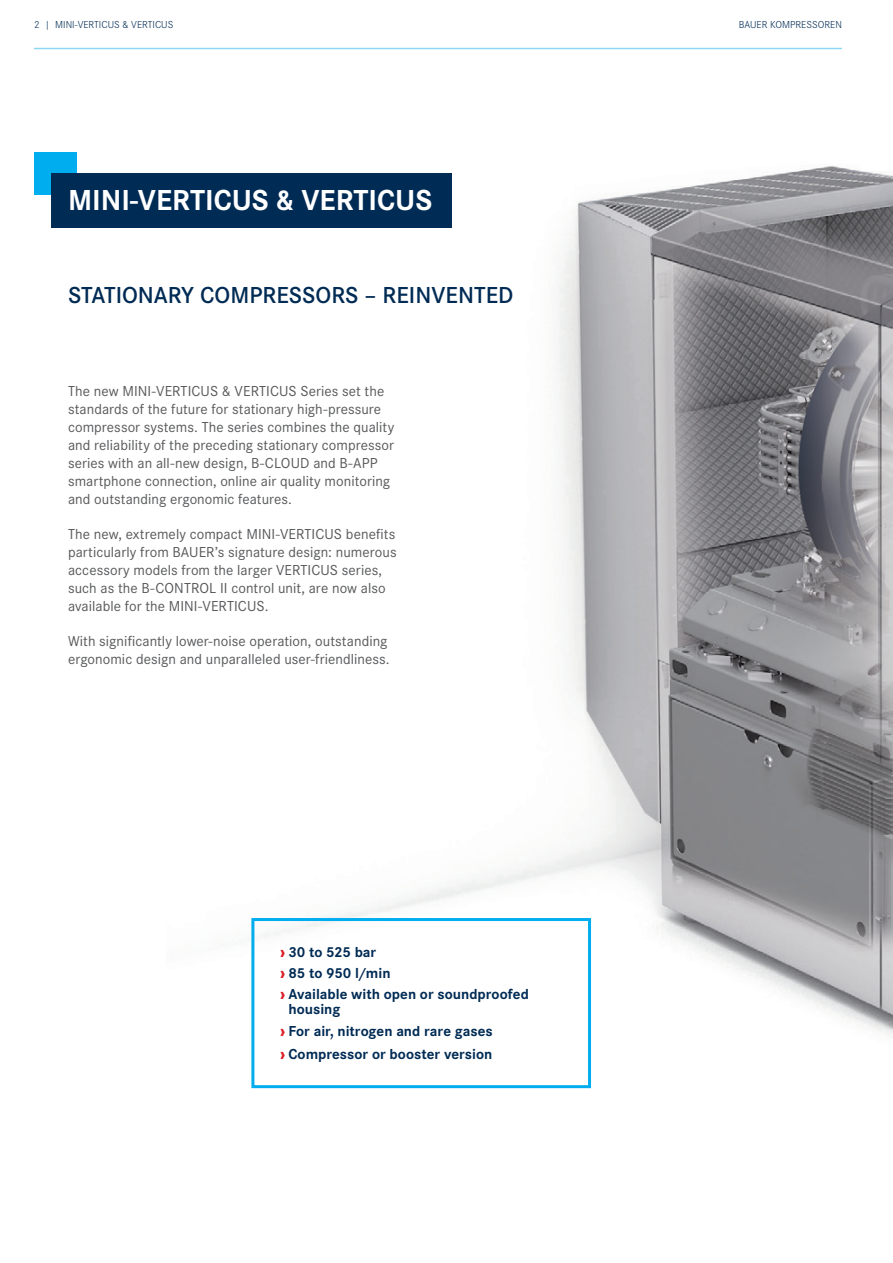
<style>
.page{position:relative;width:893px;height:1263px;background:#fff}
.page>*{position:absolute;margin:0;border:0;box-sizing:border-box;transform-origin:0 0}
.t1{font:700 30px "Corporate S";color:#fff}
.t2{font:600 24px "Corporate S";color:#002b54}
.t3{font:15px/18px "Corporate S";letter-spacing:.005em;color:#57585a}
.t4{font:700 15px/21.3px "Corporate S";color:#002b54}
.t5{font:300 10.5px "Corporate S";color:#002b54}
.s1{font-weight:800;color:#da2128}
</style>
<div class="page">
<hr style="left:34px;top:48px;width:808px;height:1px;background:#8dd7f7">
<img style="left:251px;top:166px;width:642px;height:923px">
<div style="left:34px;top:152px;width:43px;height:43px;background:#00aeef"></div>
<div style="left:51px;top:173px;width:401px;height:55px;background:#002b54"></div>
<div style="left:251px;top:918px;width:340px;height:170px;border:3px solid #00aeef"></div>
<p class="t5" style="left:34px;top:18px;width:141px">2 | MINI-VERTICUS &amp; VERTICUS</p>
<p class="t5" style="left:739px;top:18px;width:104px">BAUER KOMPRESSOREN</p>
<h1 class="t1" style="left:68px;top:177px;width:366px">MINI-VERTICUS &amp; VERTICUS</h1>
<h2 class="t2" style="left:68px;top:277px;width:447px">STATIONARY COMPRESSORS – REINVENTED</h2>
<p class="t3" style="left:68px;top:381px;width:328px">The new MINI-VERTICUS &amp; VERTICUS Series set the standards of the future for stationary high-pressure compressor systems. The series combines the quality and reliability of the preceding stationary compressor series with an all-new design, B-CLOUD and B-APP smartphone connection, online air quality monitoring and outstanding ergonomic features.</p>
<p class="t3" style="left:68px;top:524px;width:330px">The new, extremely compact MINI-VERTICUS benefits particularly from BAUER’s signature design: numerous accessory models from the larger VERTICUS series, such as the B-CONTROL II control unit, are now also available for the MINI-VERTICUS.</p>
<p class="t3" style="left:68px;top:631px;width:323px">With significantly lower-noise operation, outstanding ergonomic design and unparalleled user-friendliness.</p>
<p class="t4" style="left:280px;top:940px;width:250px"><span class="s1">›</span> 30 to 525 bar<br><span class="s1">›</span> 85 to 950 l/min<br><span class="s1">›</span> Available with open or soundproofed</p>
<p class="t4" style="left:280px;top:997px;width:214px;text-indent:9px">housing<br><span class="s1">›</span> For air, nitrogen and rare gases</p>
<p class="t4" style="left:280px;top:1042px;width:214px"><span class="s1">›</span> Compressor or booster version</p>
</div>
